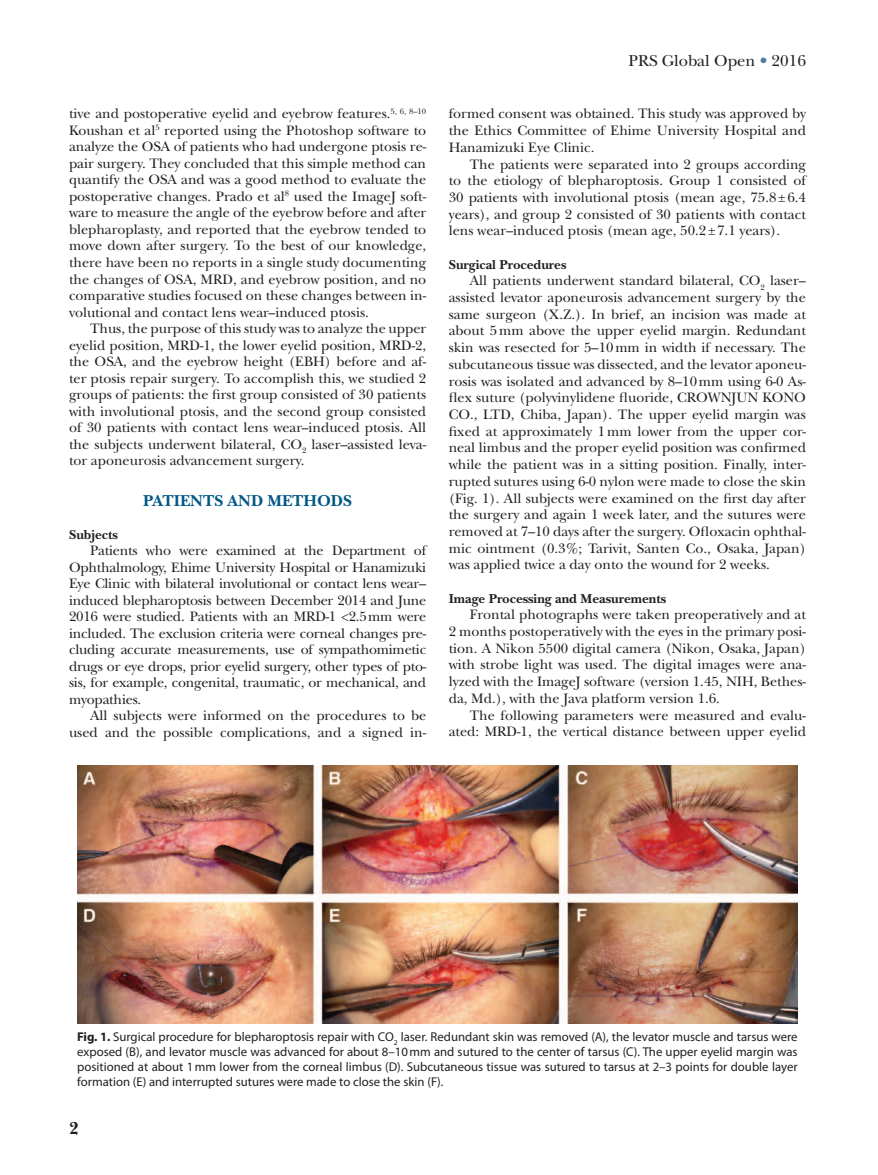
<style>
.page{position:relative;width:878px;height:1175px;background:#fff}
.page>*{position:absolute;margin:0;border:0;box-sizing:border-box;transform-origin:0 0}
.t1{font:700 18px "New Baskerville";color:#231f20}
.t2{font:16.5px "New Baskerville";color:#231f20}
.t3{font:700 16.5px "New Baskerville";color:#015887}
.t4{font:14.25px/16.5px "New Baskerville";color:#231f20;text-align:justify}
.t5{font:700 13.5px "New Baskerville";color:#231f20}
.t6{font:12.75px/15px "Myriad Pro";color:#231f20;text-align:justify}
.s1{color:#4e79a0}
.s2{font-weight:700}
</style>
<div class="page">
<img style="left:77px;top:765px;width:720px;height:258px">
<p class="t4" style="left:69px;top:106px;width:359px">tive and postoperative eyelid and eyebrow features.<sup>5,</sup> <sup>6,</sup> <sup>8–10<br></sup>Koushan et al<sup>5</sup> reported using the Photoshop software to analyze the OSA of patients who had undergone ptosis re&shy;pair surgery. They concluded that this simple method can quantify the OSA and was a good method to evaluate the postoperative changes. Prado et al<sup>8</sup> used the ImageJ soft&shy;ware to measure the angle of the eyebrow before and after blepharoplasty, and reported that the eyebrow tended to move down after surgery. To the best of our knowledge, there have been no reports in a single study documenting the changes of OSA, MRD, and eyebrow position, and no comparative studies focused on these changes between in&shy;volutional and contact lens wear--induced ptosis.</p>
<p class="t4" style="left:69px;top:320px;width:359px;text-indent:21px">Thus, the purpose of this study was to analyze the upper eyelid position, MRD-1, the lower eyelid position, MRD-2, the OSA, and the eyebrow height (EBH) before and af&shy;ter ptosis repair surgery. To accomplish this, we studied 2 groups of patients: the first group consisted of 30 patients with involutional ptosis, and the second group consisted of 30 patients with contact lens wear--induced ptosis. All the subjects underwent bilateral, CO<sub>2</sub> laser–assisted leva&shy;tor aponeurosis advancement surgery.</p>
<p class="t3" style="left:143px;top:490px;width:210px">PATIENTS AND METHODS</p>
<p class="t5" style="left:69px;top:526px;width:50px">Subjects</p>
<p class="t4" style="left:69px;top:542px;width:359px;text-indent:21px">Patients who were examined at the Department of Ophthalmology, Ehime University Hospital or Hanamizuki Eye Clinic with bilateral involutional or contact lens wear– induced blepharoptosis between December 2014 and June 2016 were studied. Patients with an MRD-1 &lt;2.5mm were included. The exclusion criteria were corneal changes pre&shy;cluding accurate measurements, use of sympathomimetic drugs or eye drops, prior eyelid surgery, other types of pto&shy;sis, for example, congenital, traumatic, or mechanical, and myopathies.</p>
<p class="t4" style="left:69px;top:707px;width:359px;text-align:right">All subjects were informed on the procedures to be used and the possible complications, and a signed in-</p>
<p class="t2" style="left:628px;top:51px;width:179px">PRS Global Open <span class="s1">•</span> 2016</p>
<p class="t4" style="left:449px;top:106px;width:359px">formed consent was obtained. This study was approved by the Ethics Committee of Ehime University Hospital and Hanamizuki Eye Clinic.</p>
<p class="t4" style="left:449px;top:156px;width:359px;text-indent:21px">The patients were separated into 2 groups according to the etiology of blepharoptosis. Group 1 consisted of 30 patients with involutional ptosis (mean age, 75.8±6.4 years), and group 2 consisted of 30 patients with contact lens wear–induced ptosis (mean age, 50.2±7.1 years).</p>
<p class="t5" style="left:448px;top:256px;width:119px">Surgical Procedures</p>
<p class="t4" style="left:449px;top:272px;width:359px;text-indent:21px">All patients underwent standard bilateral, CO<sub>2</sub> laser– assisted levator aponeurosis advancement surgery by the same surgeon (X.Z.). In brief, an incision was made at about 5mm above the upper eyelid margin. Redundant skin was resected for 5–10mm in width if necessary. The subcutaneous tissue was dissected, and the levator aponeu&shy;rosis was isolated and advanced by 8–10mm using 6-0 As&shy;flex suture (polyvinylidene fluoride, CROWNJUN KONO CO., LTD, Chiba, Japan). The upper eyelid margin was fixed at approximately 1mm lower from the upper cor&shy;neal limbus and the proper eyelid position was confirmed while the patient was in a sitting position. Finally, inter&shy;rupted sutures using 6-0 nylon were made to close the skin (Fig. 1). All subjects were examined on the first day after the surgery and again 1 week later, and the sutures were removed at 7–10 days after the surgery. Ofloxacin ophthal&shy;mic ointment (0.3%; Tarivit, Santen Co., Osaka, Japan) was applied twice a day onto the wound for 2 weeks.</p>
<p class="t5" style="left:448px;top:590px;width:219px">Image Processing and Measurements</p>
<p class="t4" style="left:448px;top:606px;width:359px;text-indent:21px">Frontal photographs were taken preoperatively and at 2 months postoperatively with the eyes in the primary posi&shy;tion. A Nikon 5500 digital camera (Nikon, Osaka, Japan) with strobe light was used. The digital images were ana&shy;lyzed with the ImageJ software (version 1.45, NIH, Bethes&shy;da, Md.), with the Java platform version 1.6.</p>
<p class="t4" style="left:448px;top:706px;width:359px;text-align:right">The following parameters were measured and evalu&shy;ated: MRD-1, the vertical distance between upper eyelid</p>
<p class="t6" style="left:77px;top:1029px;width:722px"><span class="s2">Fig. 1.</span> Surgical procedure for blepharoptosis repair with CO<sub>2</sub> laser. Redundant skin was removed (A), the levator muscle and tarsus were exposed (B), and levator muscle was advanced for about 8–10mm and sutured to the center of tarsus (C). The upper eyelid margin was positioned at about 1mm lower from the corneal limbus (D). Subcutaneous tissue was sutured to tarsus at 2–3 points for double layer formation (E) and interrupted sutures were made to close the skin (F).</p>
<p class="t1" style="left:69px;top:1118px;width:11px">2</p>
</div>
